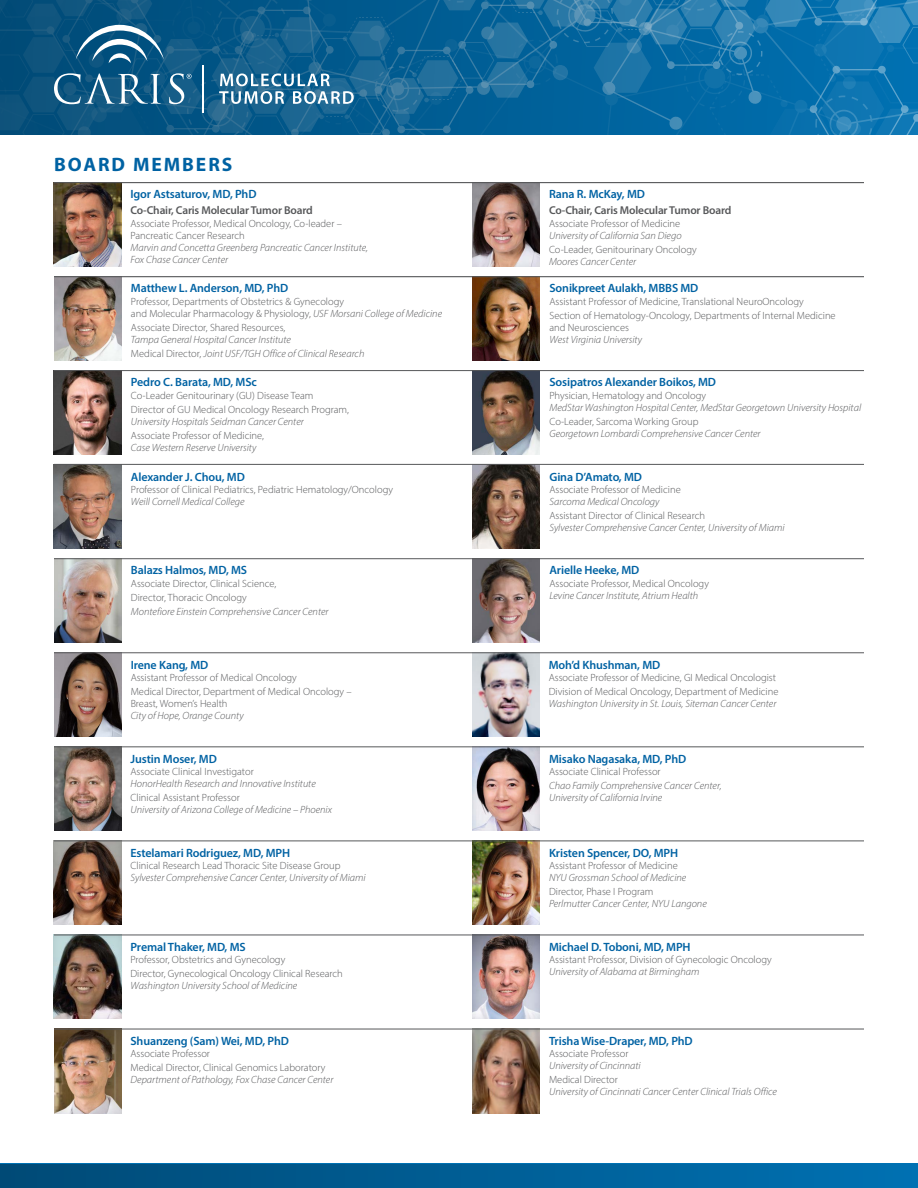
<style>
.page{position:relative;width:918px;height:1188px;background:#fff}
.page>*{position:absolute;margin:0;border:0;box-sizing:border-box;transform-origin:0 0}
.t1{font:700 19.5px "Myriad Pro";letter-spacing:.1em;color:#0062a3}
.Name{font:600 12px "Myriad Pro";letter-spacing:-.01em;color:#0062a3}
.Role{font:600 11.4px "Myriad Pro";letter-spacing:-.015em;color:#57585a}
.Institution{font:300 10.5px/12px "Myriad Pro";color:#57585a}
.Institution-2{font:italic 300 10.5px/12px "Myriad Pro";color:#57585a}
.s1{font-style:normal}
.s2{font-style:italic}
</style>
<div class="page">
<svg style="left:0;top:0;width:918px;height:135px;background:#14699b"></svg>
<hr style="left:202px;top:65px;width:2px;height:47px;background:#fff">
<div style="left:0;top:1164px;width:918px;height:24px;background:linear-gradient(to right,#004a76,#0071b2)"></div>
<img style="left:54px;top:654px;width:67px;height:83px">
<img style="left:472px;top:654px;width:67px;height:83px">
<hr style="left:54px;top:653px;width:810px;height:1px;background:#57585a">
<img style="left:54px;top:183px;width:67px;height:84px">
<div style="left:471px;top:181px;width:70px;height:87px;background:#808285;opacity:.2"></div>
<hr style="left:54px;top:182px;width:810px;height:1px;background:#57585a">
<img style="left:54px;top:559px;width:67px;height:84px">
<img style="left:473px;top:559px;width:67px;height:84px">
<hr style="left:54px;top:558px;width:810px;height:1px;background:#57585a">
<div style="left:52px;top:839px;width:71px;height:87px;background:#808285;opacity:.2"></div>
<div style="left:471px;top:839px;width:70px;height:87px;background:#808285;opacity:.2"></div>
<hr style="left:54px;top:841px;width:810px;height:1px;background:#57585a">
<div style="left:52px;top:745px;width:71px;height:87px;background:#808285;opacity:.2"></div>
<div style="left:471px;top:745px;width:70px;height:87px;background:#808285;opacity:.2"></div>
<hr style="left:54px;top:747px;width:810px;height:1px;background:#57585a">
<div style="left:471px;top:934px;width:70px;height:87px;background:#808285;opacity:.2"></div>
<div style="left:52px;top:934px;width:71px;height:87px;background:#808285;opacity:.2"></div>
<hr style="left:54px;top:935px;width:810px;height:1px;background:#57585a">
<div style="left:52px;top:1028px;width:71px;height:87px;background:#808285;opacity:.2"></div>
<div style="left:471px;top:1028px;width:70px;height:87px;background:#808285;opacity:.2"></div>
<hr style="left:54px;top:1029px;width:810px;height:1px;background:#57585a">
<img style="left:54px;top:277px;width:67px;height:84px">
<img style="left:472px;top:277px;width:68px;height:83px">
<hr style="left:54px;top:276px;width:810px;height:1px;background:#57585a">
<img style="left:54px;top:465px;width:67px;height:84px">
<img style="left:472px;top:465px;width:68px;height:84px">
<hr style="left:54px;top:464px;width:810px;height:1px;background:#57585a">
<img style="left:472px;top:371px;width:68px;height:84px">
<img style="left:54px;top:371px;width:67px;height:84px">
<hr style="left:54px;top:370px;width:810px;height:1px;background:#57585a">
<p class="t1" style="left:54px;top:152px;width:180px">BOARD MEMBERS</p>
<p class="Name" style="left:130px;top:187px;width:128px">Igor Astsaturov, MD, PhD</p>
<p class="Role" style="left:130px;top:203px;width:184px">Co-Chair, Caris Molecular Tumor Board</p>
<p class="Institution-2" style="left:130px;top:217px;width:239px"><span class="s1">Associate Professor, Medical Oncology, Co-leader – Pancreatic Cancer Research<br></span>Marvin and Concetta Greenberg Pancreatic Cancer Institute, Fox Chase Cancer Center</p>
<p class="Name" style="left:131px;top:281px;width:159px">Matthew L. Anderson, MD, PhD</p>
<p class="Institution" style="left:131px;top:295px;width:313px">Professor, Departments of Obstetrics &amp; Gynecology<br>and Molecular Pharmacology &amp; Physiology, <span class="s2">USF Morsani College of Medicine</span></p>
<p class="Institution-2" style="left:131px;top:322px;width:161px"><span class="s1">Associate Director, Shared Resources,<br></span>Tampa General Hospital Cancer Institute</p>
<p class="Institution-2" style="left:131px;top:348px;width:235px"><span class="s1">Medical Director,</span> Joint USF/TGH Office of Clinical Research</p>
<p class="Name" style="left:131px;top:375px;width:128px">Pedro C. Barata, MD, MSc</p>
<p class="Institution" style="left:131px;top:389px;width:184px">Co-Leader Genitourinary (GU) Disease Team</p>
<p class="Institution" style="left:131px;top:403px;width:220px">Director of GU Medical Oncology Research Program,<br><span class="s2">University Hospitals Seidman Cancer Center</span></p>
<p class="Institution" style="left:131px;top:430px;width:135px">Associate Professor of Medicine,<br><span class="s2">Case Western Reserve University</span></p>
<p class="Name" style="left:131px;top:469px;width:115px">Alexander J. Chou, MD</p>
<p class="Institution" style="left:131px;top:484px;width:264px">Professor of Clinical Pediatrics, Pediatric Hematology/Oncology<br><span class="s2">Weill Cornell Medical College</span></p>
<p class="Name" style="left:131px;top:563px;width:118px">Balazs Halmos, MD, MS</p>
<p class="Institution" style="left:131px;top:577px;width:147px">Associate Director, Clinical Science,</p>
<p class="Institution" style="left:131px;top:592px;width:117px">Director, Thoracic Oncology</p>
<p class="Institution-2" style="left:131px;top:606px;width:199px">Montefiore Einstein Comprehensive Cancer Center</p>
<p class="Name" style="left:131px;top:657px;width:79px">Irene Kang, MD</p>
<p class="Institution" style="left:131px;top:671px;width:168px">Assistant Professor of Medical Oncology</p>
<p class="Institution" style="left:131px;top:686px;width:223px">Medical Director, Department of Medical Oncology –<br>Breast, Women’s Health<br><span class="s2">City of Hope, Orange County</span></p>
<p class="Name" style="left:131px;top:751px;width:88px">Justin Moser, MD</p>
<p class="Institution-2" style="left:131px;top:766px;width:187px"><span class="s1">Associate Clinical Investigator<br></span>HonorHealth Research and Innovative Institute</p>
<p class="Institution-2" style="left:131px;top:792px;width:203px"><span class="s1">Clinical Assistant Professor<br></span>University of Arizona College of Medicine – Phoenix</p>
<p class="Name" style="left:131px;top:845px;width:161px">Estelamari Rodriguez, MD, MPH</p>
<p class="Institution-2" style="left:131px;top:860px;width:237px"><span class="s1">Clinical Research Lead Thoracic Site Disease Group<br></span>Sylvester Comprehensive Cancer Center, University of Miami</p>
<p class="Name" style="left:131px;top:939px;width:117px">Premal Thaker, MD, MS</p>
<p class="Institution" style="left:131px;top:954px;width:156px">Professor, Obstetrics and Gynecology</p>
<p class="Institution" style="left:131px;top:968px;width:214px">Director, Gynecological Oncology Clinical Research<br><span class="s2">Washington University School of Medicine</span></p>
<p class="Name" style="left:131px;top:1033px;width:160px">Shuanzeng (Sam) Wei, MD, PhD</p>
<p class="Institution" style="left:131px;top:1048px;width:81px">Associate Professor</p>
<p class="Institution" style="left:131px;top:1062px;width:204px">Medical Director, Clinical Genomics Laboratory<br><span class="s2">Department of Pathology, Fox Chase Cancer Center</span></p>
<p class="Name" style="left:549px;top:187px;width:98px">Rana R. McKay, MD</p>
<p class="Role" style="left:549px;top:203px;width:184px">Co-Chair, Caris Molecular Tumor Board</p>
<p class="Institution-2" style="left:549px;top:217px;width:134px"><span class="s1">Associate Professor of Medicine<br></span>University of California San Diego</p>
<p class="Institution" style="left:549px;top:243px;width:149px">Co-Leader, Genitourinary Oncology<br><span class="s2">Moores Cancer Center</span></p>
<p class="Name" style="left:549px;top:280px;width:151px">Sonikpreet Aulakh, MBBS MD</p>
<p class="Institution" style="left:549px;top:295px;width:256px">Assistant Professor of Medicine, Translational NeuroOncology</p>
<p class="Institution" style="left:549px;top:309px;width:288px">Section of Hematology-Oncology, Departments of Internal Medicine and Neurosciences<br><span class="s2">West Virginia University</span></p>
<p class="Name" style="left:549px;top:375px;width:168px">Sosipatros Alexander Boikos, MD</p>
<p class="Institution-2" style="left:549px;top:389px;width:313px"><span class="s1">Physician, Hematology and Oncology<br></span>MedStar Washington Hospital Center, MedStar Georgetown University Hospital</p>
<p class="Institution-2" style="left:549px;top:415px;width:213px"><span class="s1">Co-Leader, Sarcoma Working Group<br></span>Georgetown Lombardi Comprehensive Cancer Center</p>
<p class="Name" style="left:549px;top:469px;width:94px">Gina D’Amato, MD</p>
<p class="Institution" style="left:549px;top:484px;width:133px">Associate Professor of Medicine<br><span class="s2">Sarcoma Medical Oncology</span></p>
<p class="Institution-2" style="left:549px;top:510px;width:237px"><span class="s1">Assistant Director of Clinical Research<br></span>Sylvester Comprehensive Cancer Center, University of Miami</p>
<p class="Name" style="left:549px;top:563px;width:91px">Arielle Heeke, MD</p>
<p class="Institution" style="left:549px;top:577px;width:161px">Associate Professor, Medical Oncology<br><span class="s2">Levine Cancer Institute, Atrium Health</span></p>
<p class="Name" style="left:549px;top:657px;width:113px">Moh’d Khushman, MD</p>
<p class="Institution" style="left:549px;top:671px;width:229px">Associate Professor of Medicine, GI Medical Oncologist</p>
<p class="Institution-2" style="left:549px;top:686px;width:231px"><span class="s1">Division of Medical Oncology, Department of Medicine<br></span>Washington University in St. Louis, Siteman Cancer Center</p>
<p class="Name" style="left:549px;top:751px;width:139px">Misako Nagasaka, MD, PhD</p>
<p class="Institution" style="left:549px;top:766px;width:113px">Associate Clinical Professor</p>
<p class="Institution-2" style="left:549px;top:780px;width:174px">Chao Family Comprehensive Cancer Center,<br>University of California Irvine</p>
<p class="Name" style="left:549px;top:845px;width:131px">Kristen Spencer, DO, MPH</p>
<p class="Institution" style="left:549px;top:860px;width:139px">Assistant Professor of Medicine<br><span class="s2">NYU Grossman School of Medicine</span></p>
<p class="Institution-2" style="left:549px;top:886px;width:159px"><span class="s1">Director, Phase I Program<br></span>Perlmutter Cancer Center, NYU Langone</p>
<p class="Name" style="left:549px;top:939px;width:143px">Michael D. Toboni, MD, MPH</p>
<p class="Institution" style="left:549px;top:954px;width:224px">Assistant Professor, Division of Gynecologic Oncology<br><span class="s2">University of Alabama at Birmingham</span></p>
<p class="Name" style="left:549px;top:1033px;width:145px">Trisha Wise-Draper, MD, PhD</p>
<p class="Institution-2" style="left:549px;top:1048px;width:93px"><span class="s1">Associate Professor<br></span>University of Cincinnati</p>
<p class="Institution-2" style="left:549px;top:1074px;width:229px"><span class="s1">Medical Director<br></span>University of Cincinnati Cancer Center Clinical Trials Office</p>
</div>
